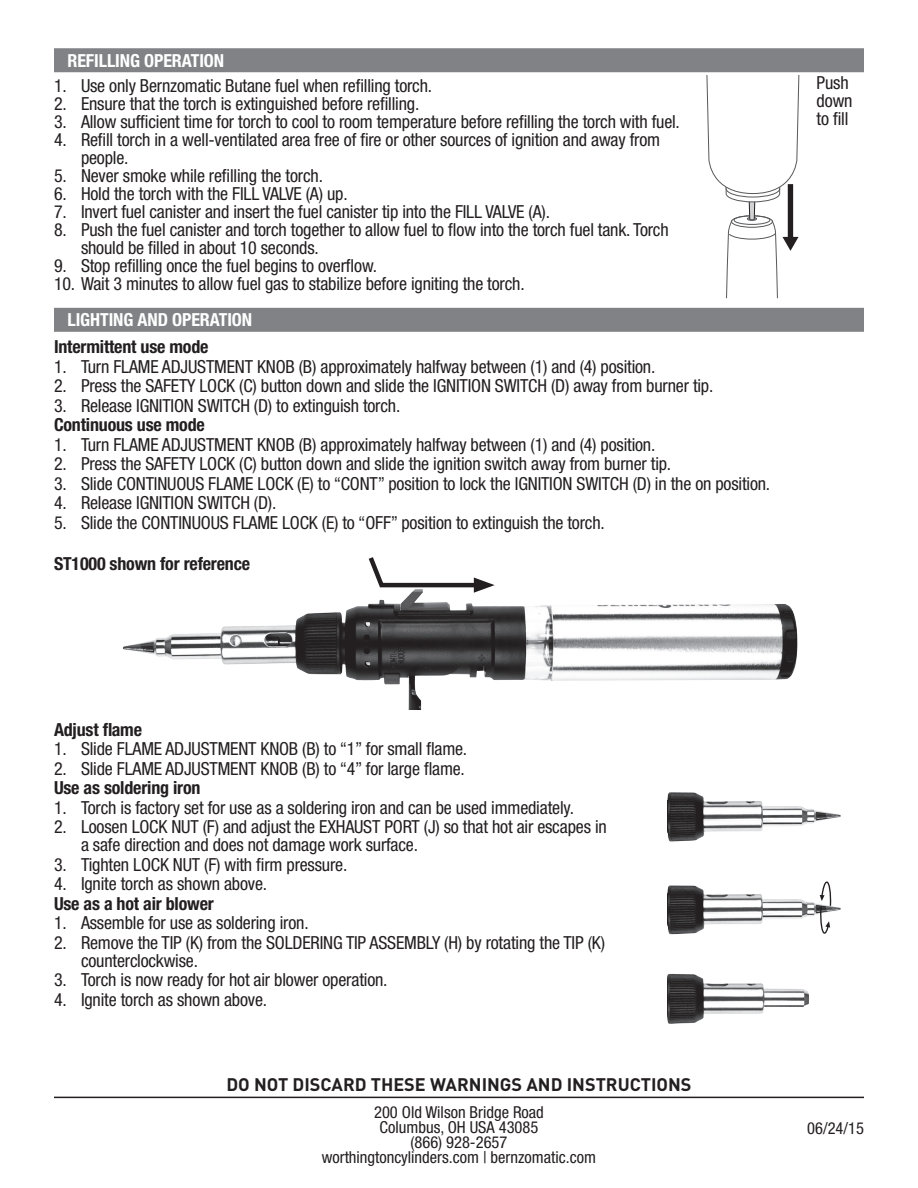
<style>
.page{position:relative;width:918px;height:1188px;background:#fff}
.page>*{position:absolute;margin:0;border:0;box-sizing:border-box;transform-origin:0 0}
.t1{font:condensed 18px/18px "Helvetica Neue LT Std";letter-spacing:-.01em;color:#231f20}
.t2{font:700 condensed 18px "Helvetica Neue LT Std";letter-spacing:-.01em;color:#231f20}
.t3{font:700 18px "DINOT";color:#231f20}
.t4{font:700 condensed 18px "Helvetica Neue LT Std";letter-spacing:-.005em;color:#fff}
.t5{font:condensed 16.5px/15px "Helvetica Neue LT Std";color:#231f20;text-align:center}
</style>
<div class="page">
<hr style="left:54px;top:1097px;width:810px;height:1px;background:#231f20">
<div style="left:54px;top:48px;width:810px;height:24px;background:#808285"></div>
<div style="left:54px;top:308px;width:810px;height:24px;background:#808285"></div>
<svg style="left:706px;top:76px;width:94px;height:223px"></svg>
<img style="left:122px;top:593px;width:676px;height:116px">
<svg style="left:368px;top:557px;width:127px;height:36px"></svg>
<img style="left:668px;top:974px;width:141px;height:50px">
<img style="left:668px;top:792px;width:173px;height:50px">
<img style="left:668px;top:885px;width:173px;height:50px">
<svg style="left:820px;top:881px;width:12px;height:54px"></svg>
<p class="t4" style="left:68px;top:50px;width:158px">REFILLING OPERATION</p>
<p class="t1" style="left:54px;top:77px;width:380px">1. Use only Bernzomatic Butane fuel when refilling torch.</p>
<p class="t1" style="left:54px;top:95px;width:367px">2. Ensure that the torch is extinguished before refilling.</p>
<p class="t1" style="left:54px;top:113px;width:627px">3. Allow sufficient time for torch to cool to room temperature before refilling the torch with fuel.</p>
<p class="t1" style="left:81px;top:131px;width:581px;text-indent:-27px">4. Refill torch in a well-ventilated area free of fire or other sources of ignition and away from people.</p>
<p class="t1" style="left:54px;top:167px;width:271px">5. Never smoke while refilling the torch.</p>
<p class="t1" style="left:54px;top:185px;width:295px">6. Hold the torch with the FILL VALVE (A) up.</p>
<p class="t1" style="left:54px;top:203px;width:498px">7. Invert fuel canister and insert the fuel canister tip into the FILL VALVE (A).</p>
<p class="t1" style="left:81px;top:221px;width:589px;text-indent:-27px">8. Push the fuel canister and torch together to allow fuel to flow into the torch fuel tank. Torch should be filled in about 10 seconds.</p>
<p class="t1" style="left:54px;top:257px;width:325px">9. Stop refilling once the fuel begins to overflow.</p>
<p class="t1" style="left:54px;top:275px;width:472px">10. Wait 3 minutes to allow fuel gas to stabilize before igniting the torch.</p>
<p class="t4" style="left:68px;top:309px;width:186px">LIGHTING AND OPERATION</p>
<p class="t2" style="left:54px;top:336px;width:156px">Intermittent use mode</p>
<p class="t1" style="left:54px;top:357px;width:603px">1. Turn FLAME ADJUSTMENT KNOB (B) approximately halfway between (1) and (4) position.</p>
<p class="t1" style="left:54px;top:377px;width:661px">2. Press the SAFETY LOCK (C) button down and slide the IGNITION SWITCH (D) away from burner tip.</p>
<p class="t1" style="left:54px;top:396px;width:348px">3. Release IGNITION SWITCH (D) to extinguish torch.</p>
<p class="t2" style="left:54px;top:414px;width:152px">Continuous use mode</p>
<p class="t1" style="left:54px;top:435px;width:603px">1. Turn FLAME ADJUSTMENT KNOB (B) approximately halfway between (1) and (4) position.</p>
<p class="t1" style="left:54px;top:455px;width:619px">2. Press the SAFETY LOCK (C) button down and slide the ignition switch away from burner tip.</p>
<p class="t1" style="left:54px;top:474px;width:718px">3. Slide CONTINUOUS FLAME LOCK (E) to “CONT” position to lock the IGNITION SWITCH (D) in the on position.</p>
<p class="t1" style="left:54px;top:494px;width:224px">4. Release IGNITION SWITCH (D).</p>
<p class="t1" style="left:54px;top:513px;width:552px">5. Slide the CONTINUOUS FLAME LOCK (E) to “OFF” position to extinguish the torch.</p>
<p class="t2" style="left:54px;top:553px;width:198px">ST1000 shown for reference</p>
<p class="t1" style="left:817px;top:73px;width:37px">Push down to fill</p>
<p class="t2" style="left:54px;top:718px;width:90px">Adjust flame</p>
<p class="t1" style="left:54px;top:740px;width:415px">1. Slide FLAME ADJUSTMENT KNOB (B) to “1” for small flame.</p>
<p class="t1" style="left:54px;top:759px;width:412px">2. Slide FLAME ADJUSTMENT KNOB (B) to “4” for large flame.</p>
<p class="t2" style="left:54px;top:777px;width:148px">Use as soldering iron</p>
<p class="t1" style="left:54px;top:798px;width:522px">1. Torch is factory set for use as a soldering iron and can be used immediately.</p>
<p class="t1" style="left:81px;top:818px;width:527px;text-indent:-27px">2. Loosen LOCK NUT (F) and adjust the EXHAUST PORT (J) so that hot air escapes in a safe direction and does not damage work surface.</p>
<p class="t1" style="left:54px;top:855px;width:295px">3. Tighten LOCK NUT (F) with firm pressure.</p>
<p class="t1" style="left:54px;top:875px;width:215px">4. Ignite torch as shown above.</p>
<p class="t2" style="left:54px;top:892px;width:161px">Use as a hot air blower</p>
<p class="t1" style="left:54px;top:914px;width:256px">1. Assemble for use as soldering iron.</p>
<p class="t1" style="left:81px;top:933px;width:526px;text-indent:-27px">2. Remove the TIP (K) from the SOLDERING TIP ASSEMBLY (H) by rotating the TIP (K) counterclockwise.</p>
<p class="t1" style="left:54px;top:971px;width:335px">3. Torch is now ready for hot air blower operation.</p>
<p class="t1" style="left:54px;top:990px;width:215px">4. Ignite torch as shown above.</p>
<p class="t3" style="left:226px;top:1072px;width:467px">DO NOT DISCARD THESE WARNINGS AND INSTRUCTIONS</p>
<p class="t5" style="left:322px;top:1104px;width:276px">200 Old Wilson Bridge Road<br>Columbus, OH USA 43085<br>(866) 928-2657<br>worthingtoncylinders.com | bernzomatic.com</p>
<p class="t5" style="left:807px;top:1121px;width:58px">06/24/15</p>
</div>
